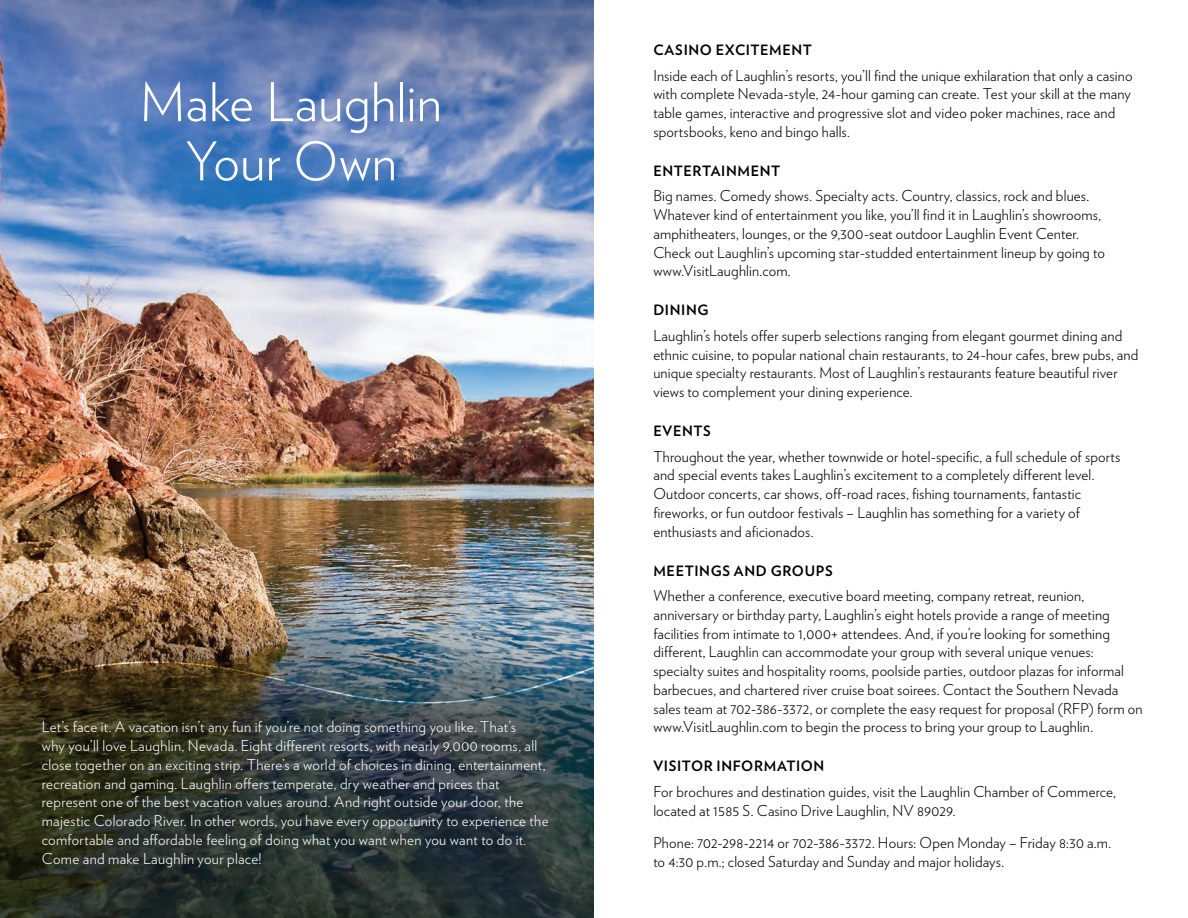
<style>
.page{position:relative;width:1188px;height:918px;background:#fff}
.page>*{position:absolute;margin:0;border:0;box-sizing:border-box;transform-origin:0 0}
.t1{font:300 53.25px/59.2px "Verlag";letter-spacing:.005em;color:#fff;text-align:center}
.Body_Black_02{font:300 15px/18.8px "Verlag";letter-spacing:.01em;color:#000}
.Body_Black_02-2{font:300 15px/18.8px "Verlag";letter-spacing:.02em;color:#fff}
.Paragraph_Header{font:700 14.25px "Verlag";letter-spacing:.045em;color:#000}
</style>
<div class="page">
<img style="left:0;top:0;width:594px;height:543px">
<img style="left:0;top:543px;width:594px;height:375px">
<img style="left:0;top:660px;width:594px;height:45px">
<p class="t1" style="left:140px;top:69px;width:303px">Make Laughlin<br>Your Own</p>
<p class="Body_Black_02-2" style="left:42px;top:717px;width:508px">Let’s face it. A vacation isn’t any fun if you’re not doing something you like. That’s<br>why you’ll love Laughlin, Nevada. Eight different resorts, with nearly 9,000 rooms, all close together on an exciting strip. There’s a world of choices in dining, entertainment, recreation and gaming. Laughlin offers temperate, dry weather and prices that represent one of the best vacation values around. And right outside your door, the majestic Colorado River. In other words, you have every opportunity to experience the comfortable and affordable feeling of doing what you want when you want to do it.<br>Come and make Laughlin your place!</p>
<p class="Paragraph_Header" style="left:653px;top:39px;width:160px">CASINO EXCITEMENT</p>
<p class="Body_Black_02" style="left:653px;top:65px;width:481px">Inside each of Laughlin’s resorts, you’ll find the unique exhilaration that only a casino with complete Nevada-style, 24-hour gaming can create. Test your skill at the many table games, interactive and progressive slot and video poker machines, race and sportsbooks, keno and bingo halls.</p>
<p class="Paragraph_Header" style="left:653px;top:159px;width:129px">ENTERTAINMENT</p>
<p class="Body_Black_02" style="left:653px;top:186px;width:453px">Big names. Comedy shows. Specialty acts. Country, classics, rock and blues.<br>Whatever kind of entertainment you like, you’ll find it in Laughlin’s showrooms, amphitheaters, lounges, or the 9,300-seat outdoor Laughlin Event Center.<br>Check out Laughlin’s upcoming star-studded entertainment lineup by going to www.VisitLaughlin.com.</p>
<p class="Paragraph_Header" style="left:653px;top:299px;width:57px">DINING</p>
<p class="Body_Black_02" style="left:653px;top:325px;width:487px">Laughlin’s hotels offer superb selections ranging from elegant gourmet dining and ethnic cuisine, to popular national chain restaurants, to 24-hour cafes, brew pubs, and unique specialty restaurants. Most of Laughlin’s restaurants feature beautiful river views to complement your dining experience.</p>
<p class="Paragraph_Header" style="left:653px;top:420px;width:59px">EVENTS</p>
<p class="Body_Black_02" style="left:653px;top:446px;width:469px">Throughout the year, whether townwide or hotel-specific, a full schedule of sports and special events takes Laughlin’s excitement to a completely different level.<br>Outdoor concerts, car shows, off-road races, fishing tournaments, fantastic fireworks, or fun outdoor festivals – Laughlin has something for a variety of enthusiasts and aficionados.</p>
<p class="Paragraph_Header" style="left:653px;top:559px;width:181px">MEETINGS AND GROUPS</p>
<p class="Body_Black_02" style="left:653px;top:585px;width:491px">Whether a conference, executive board meeting, company retreat, reunion, anniversary or birthday party, Laughlin’s eight hotels provide a range of meeting facilities from intimate to 1,000+ attendees. And, if you’re looking for something different, Laughlin can accommodate your group with several unique venues: specialty suites and hospitality rooms, poolside parties, outdoor plazas for informal barbecues, and chartered river cruise boat soirees. Contact the Southern Nevada sales team at 702-386-3372, or complete the easy request for proposal (RFP) form on www.VisitLaughlin.com to begin the process to bring your group to Laughlin.</p>
<p class="Paragraph_Header" style="left:653px;top:755px;width:173px">VISITOR INFORMATION</p>
<p class="Body_Black_02" style="left:653px;top:781px;width:464px">For brochures and destination guides, visit the Laughlin Chamber of Commerce, located at 1585 S. Casino Drive Laughlin, NV 89029.</p>
<p class="Body_Black_02" style="left:653px;top:832px;width:459px">Phone: 702-298-2214 or 702-386-3372. Hours: Open Monday – Friday 8:30 a.m. to 4:30 p.m.; closed Saturday and Sunday and major holidays.</p>
</div>
